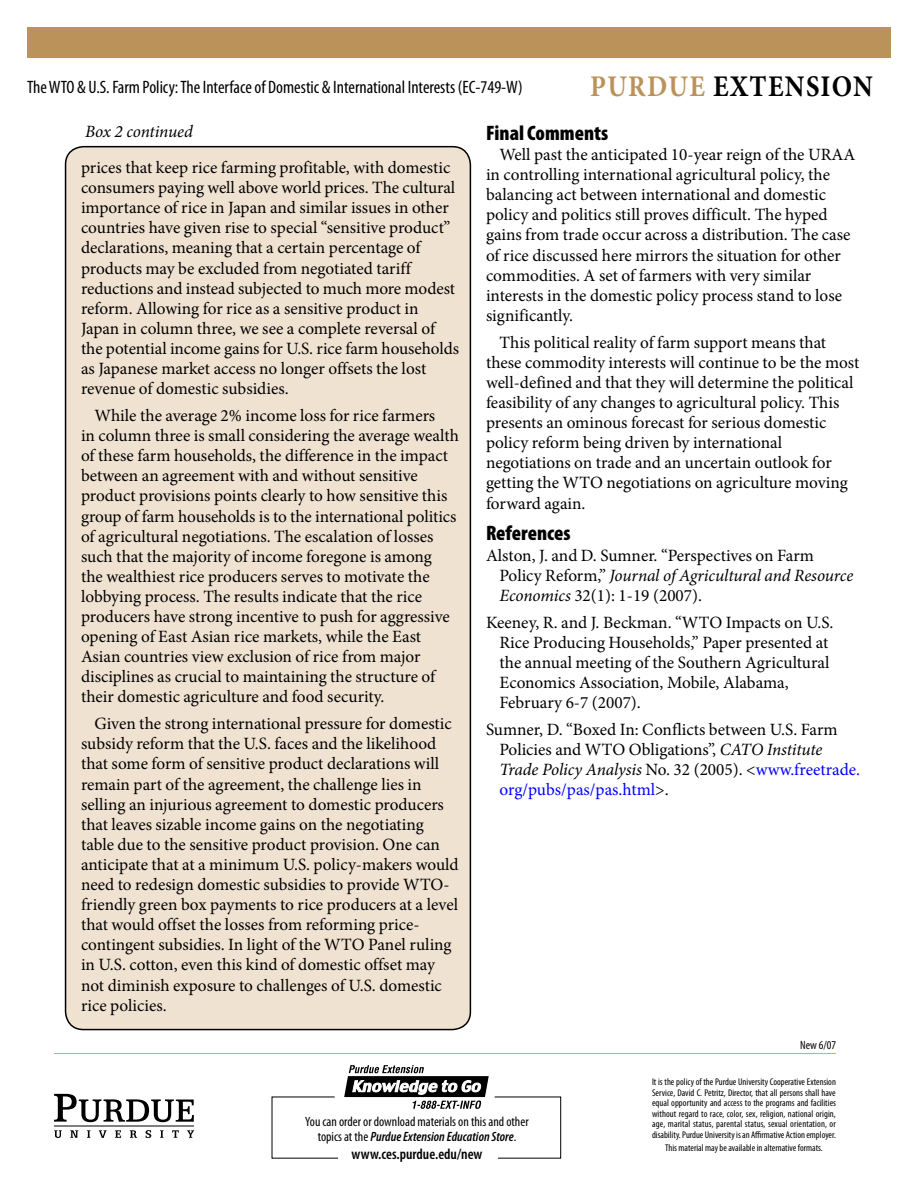
<style>
.page{position:relative;width:918px;height:1188px;background:#fff}
.page>*{position:absolute;margin:0;border:0;box-sizing:border-box;transform-origin:0 0}
.t1{font:700 30px "Minion Pro";letter-spacing:.05em;color:#000;scale:.89 1}
.t2{font:900 condensed 21px "Myriad Pro";color:#000}
.t3{font:condensed 18px "Myriad Pro";color:#000}
.t4{font:17.25px/20.1px "Minion Pro";color:#000}
.t5{font:italic 17.25px "Minion Pro";letter-spacing:-.01em;color:#000}
.t6{font:600 condensed 15px "Myriad Pro";color:#000}
.t7{font:condensed 13.5px/15px "Myriad Pro";color:#000;text-align:center}
.t8{font:condensed 12px "Myriad Pro";color:#000}
.t9{font:condensed 9.75px/10.5px "Myriad Pro";color:#000;text-align:justify}
.s1{color:#bb935a}
.s2{font-style:italic}
.s3{color:#00f}
.s4{font-weight:600;font-style:italic}
</style>
<div class="page">
<div style="left:66px;top:147px;width:404px;height:883px;background:#f0e2d1;border-radius:18px"></div>
<div style="left:65px;top:146px;width:406px;height:884px;border:2px solid #000;border-radius:18px"></div>
<div style="left:27px;top:27px;width:864px;height:31px;background:#bb935a"></div>
<hr style="left:54px;top:1053px;width:782px;height:1px;background:#ccaa7b">
<svg style="left:271px;top:1065px;width:290px;height:94px"></svg>
<svg style="left:54px;top:1094px;width:140px;height:28px"></svg>
<svg style="left:54px;top:1130px;width:8px;height:8px"></svg>
<svg style="left:70px;top:1130px;width:8px;height:8px"></svg>
<svg style="left:87px;top:1130px;width:3px;height:8px"></svg>
<svg style="left:99px;top:1130px;width:8px;height:8px"></svg>
<svg style="left:115px;top:1130px;width:6px;height:8px"></svg>
<svg style="left:130px;top:1130px;width:7px;height:8px"></svg>
<svg style="left:146px;top:1130px;width:5px;height:8px"></svg>
<svg style="left:160px;top:1130px;width:4px;height:8px"></svg>
<svg style="left:172px;top:1130px;width:7px;height:8px"></svg>
<svg style="left:187px;top:1130px;width:7px;height:8px"></svg>
<hr style="left:54px;top:1126px;width:140px;height:1px;background:#000">
<p class="t3" style="left:27px;top:76px;width:497px">The WTO &amp; U.S. Farm Policy: The Interface of Domestic &amp; International Interests (EC-749-W)</p>
<h1 class="t1" style="left:590px;top:65px;width:319px"><span class="s1">PURDUE</span> EXTENSION</h1>
<p class="t5" style="left:85px;top:119px;width:109px">Box 2 continued</p>
<p class="t4" style="left:81px;top:158px;width:380px">prices that keep rice farming profitable, with domestic consumers paying well above world prices. The cultural importance of rice in Japan and similar issues in other countries have given rise to special “sensitive product” declarations, meaning that a certain percentage of products may be excluded from negotiated tariff reductions and instead subjected to much more modest reform. Allowing for rice as a sensitive product in Japan in column three, we see a complete reversal of the potential income gains for U.S. rice farm households as Japanese market access no longer offsets the lost revenue of domestic subsidies.</p>
<p class="t4" style="left:81px;top:406px;width:379px;text-indent:14px">While the average 2% income loss for rice farmers<br>in column three is small considering the average wealth of these farm households, the difference in the impact between an agreement with and without sensitive product provisions points clearly to how sensitive this group of farm households is to the international politics of agricultural negotiations. The escalation of losses such that the majority of income foregone is among<br>the wealthiest rice producers serves to motivate the lobbying process. The results indicate that the rice producers have strong incentive to push for aggressive opening of East Asian rice markets, while the East Asian countries view exclusion of rice from major disciplines as crucial to maintaining the structure of their domestic agriculture and food security.</p>
<p class="t4" style="left:81px;top:714px;width:379px;text-indent:14px">Given the strong international pressure for domestic subsidy reform that the U.S. faces and the likelihood that some form of sensitive product declarations will remain part of the agreement, the challenge lies in selling an injurious agreement to domestic producers that leaves sizable income gains on the negotiating table due to the sensitive product provision. One can anticipate that at a minimum U.S. policy-makers would need to redesign domestic subsidies to provide WTO&shy;friendly green box payments to rice producers at a level that would offset the losses from reforming price&shy;contingent subsidies. In light of the WTO Panel ruling in U.S. cotton, even this kind of domestic offset may not diminish exposure to challenges of U.S. domestic rice policies.</p>
<p class="t2" style="left:486px;top:119px;width:124px">Final Comments</p>
<p class="t4" style="left:486px;top:145px;width:371px;text-indent:14px">Well past the anticipated 10-year reign of the URAA in controlling international agricultural policy, the balancing act between international and domestic policy and politics still proves difficult. The hyped gains from trade occur across a distribution. The case of rice discussed here mirrors the situation for other commodities. A set of farmers with very similar interests in the domestic policy process stand to lose significantly.</p>
<p class="t4" style="left:486px;top:332px;width:375px;text-indent:14px">This political reality of farm support means that these commodity interests will continue to be the most well-defined and that they will determine the political feasibility of any changes to agricultural policy. This presents an ominous forecast for serious domestic policy reform being driven by international negotiations on trade and an uncertain outlook for getting the WTO negotiations on agriculture moving forward again.</p>
<p class="t2" style="left:486px;top:520px;width:86px">References</p>
<p class="t4" style="left:500px;top:545px;width:355px;text-indent:-14px">Alston, J. and D. Sumner. “Perspectives on Farm<br>Policy Reform,” <span class="s2">Journal of Agricultural and Resource<br>Economics</span> 32(1): 1-19 (2007).</p>
<p class="t4" style="left:500px;top:612px;width:335px;text-indent:-14px">Keeney, R. and J. Beckman. “WTO Impacts on U.S.<br>Rice Producing Households,” Paper presented at the annual meeting of the Southern Agricultural Economics Association, Mobile, Alabama, February 6-7 (2007).</p>
<p class="t4" style="left:500px;top:719px;width:362px;text-indent:-14px">Sumner, D. “Boxed In: Conflicts between U.S. Farm Policies and WTO Obligations”, <span class="s2">CATO Institute Trade Policy Analysis</span> No. 32 (2005). &lt;<span class="s3">www.freetrade. org/pubs/pas/pas.html</span>&gt;.</p>
<p class="t8" style="left:800px;top:1037px;width:37px">New 6/07</p>
<p class="t7" style="left:305px;top:1114px;width:225px">You can order or download materials on this and other topics at the <span class="s4">Purdue Extension Education Store</span>.</p>
<p class="t6" style="left:352px;top:1144px;width:132px">www.ces.purdue.edu/new</p>
<p class="t9" style="left:652px;top:1077px;width:186px">It is the policy of the Purdue University Cooperative Extension Service, David C. Petritz, Director, that all persons shall have equal opportunity and access to the programs and facilities without regard to race, color, sex, religion, national origin, age, marital status, parental status, sexual orientation, or disability. Purdue University is an Affirmative Action employer.</p>
<p class="t9" style="left:665px;top:1143px;width:159px">This material may be available in alternative formats.</p>
</div>
